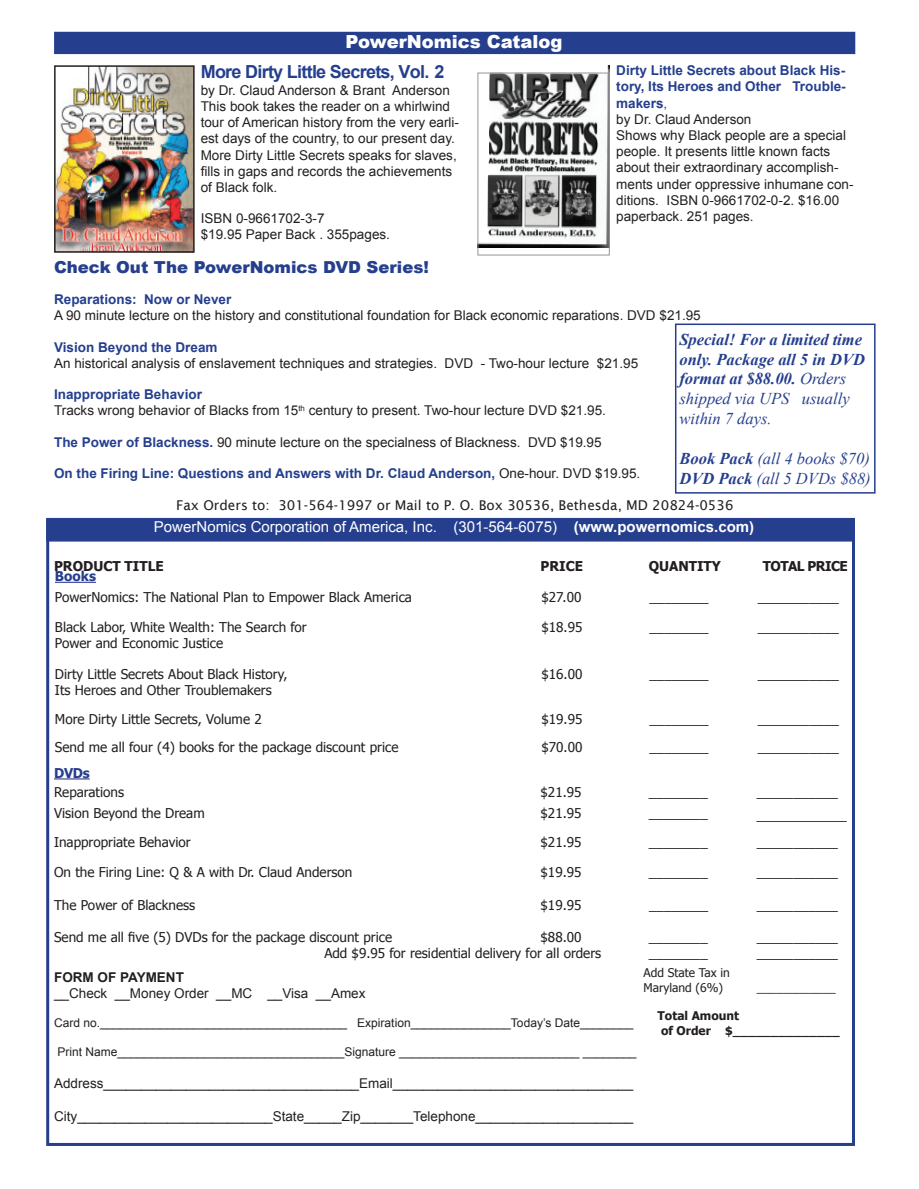
<style>
.page{position:relative;width:919px;height:1189px;background:#fff}
.page>*{position:absolute;margin:0;border:0;box-sizing:border-box;transform-origin:0 0}
.t1{font:700 18px "Arial";letter-spacing:-.04em;color:#253f8e}
.t2{font:900 18px "Arial";color:#fff}
.t3{font:18px "Times New Roman";color:#231f20}
.t4{font:italic 700 16.5px/19.8px "Times New Roman";color:#253f8e}
.t5{font:italic 16.5px/19.8px "Times New Roman";color:#253f8e}
.t6{font:900 16.5px "Arial";color:#253f8e}
.t7{font:15px "Arial";color:#fff}
.t8{font:13.5px/16.2px "Arial";color:#231f20}
.t9{font:13.5px/28.5px "Tahoma";color:#231f20}
.t10{font:700 13.5px "Arial";color:#253f8e}
.t11{font:13.5px "Lucida Sans";color:#231f20}
.t12{font:700 13.5px "Tahoma";color:#231f20}
.t13{font:700 13.5px "Arial";color:#231f20}
.t14{font:700 13.5px "Tahoma";letter-spacing:-.04em;color:#231f20}
.t15{font:700 13.5px "Tahoma";color:#253f8e}
.t16{font:12px "Arial";color:#231f20}
.t17{font:700 12px/14.4px "Tahoma";color:#231f20}
.t18{font:12px/14.4px "Tahoma";color:#231f20}
.s1{font-weight:700;color:#253f8e}
.s2{color:#253f8e}
.s3{font-weight:400;color:#231f20}
.s4{font-weight:400}
.s5{font-weight:700}
</style>
<div class="page">
<div style="left:46px;top:518px;width:808px;height:23px;background:#253f8e"></div>
<img style="left:477px;top:65px;width:132px;height:183px">
<div style="left:54px;top:32px;width:800px;height:22px;background:#253f8e"></div>
<img style="left:57px;top:68px;width:134px;height:181px">
<div style="left:54px;top:65px;width:140px;height:187px;border:2px solid #231f20"></div>
<div style="left:477px;top:73px;width:132px;height:182px;border:1px solid #939598"></div>
<div style="left:46px;top:518px;width:808px;height:627px;border:3px solid #253f8e"></div>
<div style="left:674px;top:323px;width:201px;height:170px;border:2px solid #253f8e"></div>
<hr style="left:55px;top:581px;width:41px;height:2px;background:#5155a4">
<hr style="left:54px;top:778px;width:36px;height:1px;background:#5155a4">
<h1 class="t2" style="left:345px;top:28px;width:218px">PowerNomics Catalog</h1>
<h1 class="t1" style="left:201px;top:60px;width:245px">More Dirty Little Secrets, Vol. 2</h1>
<p class="t8" style="left:201px;top:82px;width:260px">by Dr. Claud Anderson &amp; Brant Anderson This book takes the reader on a whirlwind tour of American history from the very earli&shy;est days of the country, to our present day.<br>More Dirty Little Secrets speaks for slaves, fills in gaps and records the achievements of Black folk.</p>
<p class="t8" style="left:201px;top:210px;width:191px">ISBN 0-9661702-3-7<br>$19.95 Paper Back . 355pages.</p>
<p class="t8" style="left:616px;top:62px;width:239px"><span class="s1">Dirty Little Secrets about Black His&shy;tory, Its Heroes and Other Trouble&shy;makers</span><span class="s2">,<br></span>by Dr. Claud Anderson<br>Shows why Black people are a special people. It presents little known facts about their extraordinary accomplish&shy;ments under oppressive inhumane con&shy;ditions. ISBN 0-9661702-0-2. $16.00 paperback. 251 pages.</p>
<p class="t6" style="left:54px;top:255px;width:376px">Check Out The PowerNomics DVD Series!</p>
<p class="t10" style="left:54px;top:290px;width:179px">Reparations: Now or Never</p>
<p class="t8" style="left:54px;top:308px;width:648px">A 90 minute lecture on the history and constitutional foundation for Black economic reparations. DVD $21.95</p>
<p class="t10" style="left:54px;top:338px;width:165px">Vision Beyond the Dream</p>
<p class="t8" style="left:54px;top:355px;width:585px">An historical analysis of enslavement techniques and strategies. DVD - Two-hour lecture $21.95</p>
<p class="t8" style="left:54px;top:386px;width:553px"><span class="s1">Inappropriate Behavior<br></span>Tracks wrong behavior of Blacks from 15<sup>th</sup> century to present. Two-hour lecture DVD $21.95.</p>
<p class="t8" style="left:54px;top:434px;width:549px"><span class="s1">The Power of Blackness.</span> 90 minute lecture on the specialness of Blackness. DVD $19.95</p>
<p class="t10" style="left:54px;top:464px;width:587px">On the Firing Line: Questions and Answers with Dr. Claud Anderson, <span class="s3">One-hour. DVD $19.95.</span></p>
<p class="t4" style="left:679px;top:329px;width:187px">Special! For a limited time only. Package all 5 in DVD format at $88.00. <span class="s4">Orders shipped via UPS usually within 7 days.</span></p>
<p class="t5" style="left:679px;top:448px;width:193px"><span class="s5">Book Pack</span> (all 4 books $70)<br><span class="s5">DVD Pack</span> (all 5 DVDs $88)</p>
<p class="t11" style="left:176px;top:498px;width:558px">Fax Orders to: 301-564-1997 or Mail to P. O. Box 30536, Bethesda, MD 20824-0536</p>
<p class="t7" style="left:154px;top:517px;width:601px">PowerNomics Corporation of America, Inc. (301-564-6075) <span class="s5">(www.powernomics.com)</span></p>
<p class="t12" style="left:54px;top:556px;width:111px">PRODUCT TITLE</p>
<p class="t12" style="left:540px;top:556px;width:44px">PRICE</p>
<p class="t12" style="left:648px;top:556px;width:74px">QUANTITY</p>
<p class="t14" style="left:762px;top:556px;width:86px">TOTAL PRICE</p>
<p class="t15" style="left:55px;top:567px;width:43px">Books</p>
<p class="t9" style="left:55px;top:582px;width:358px">PowerNomics: The National Plan to Empower Black America</p>
<p class="t9" style="left:541px;top:582px;width:41px">$27.00</p>
<p class="t9" style="left:649px;top:582px;width:60px">________</p>
<p class="t9" style="left:757px;top:582px;width:83px">___________</p>
<p class="t9" style="left:55px;top:612px;width:253px">Black Labor, White Wealth: The Search for</p>
<p class="t9" style="left:541px;top:612px;width:42px">$18.95</p>
<p class="t9" style="left:649px;top:612px;width:60px">________</p>
<p class="t9" style="left:757px;top:612px;width:83px">___________</p>
<p class="t9" style="left:55px;top:628px;width:169px">Power and Economic Justice</p>
<p class="t9" style="left:55px;top:659px;width:234px">Dirty Little Secrets About Black History,</p>
<p class="t9" style="left:541px;top:659px;width:42px">$16.00</p>
<p class="t9" style="left:649px;top:659px;width:60px">________</p>
<p class="t9" style="left:757px;top:659px;width:83px">___________</p>
<p class="t9" style="left:55px;top:675px;width:218px">Its Heroes and Other Troublemakers<br>More Dirty Little Secrets, Volume 2</p>
<p class="t9" style="left:541px;top:703px;width:42px">$19.95</p>
<p class="t9" style="left:649px;top:703px;width:60px">________</p>
<p class="t9" style="left:757px;top:703px;width:83px">___________</p>
<p class="t9" style="left:55px;top:732px;width:345px">Send me all four (4) books for the package discount price</p>
<p class="t9" style="left:541px;top:732px;width:42px">$70.00</p>
<p class="t9" style="left:649px;top:732px;width:60px">________</p>
<p class="t9" style="left:757px;top:732px;width:83px">___________</p>
<p class="t15" style="left:54px;top:763px;width:37px">DVDs</p>
<p class="t9" style="left:54px;top:776px;width:71px">Reparations</p>
<p class="t9" style="left:540px;top:776px;width:42px">$21.95</p>
<p class="t9" style="left:648px;top:776px;width:60px">________</p>
<p class="t9" style="left:756px;top:776px;width:83px">___________</p>
<p class="t9" style="left:54px;top:798px;width:152px">Vision Beyond the Dream</p>
<p class="t9" style="left:540px;top:798px;width:42px">$21.95</p>
<p class="t9" style="left:648px;top:798px;width:60px">________</p>
<h1 class="t3" style="left:756px;top:800px;width:91px">__________</h1>
<p class="t9" style="left:54px;top:826px;width:138px">Inappropriate Behavior</p>
<p class="t9" style="left:540px;top:826px;width:42px">$21.95</p>
<p class="t9" style="left:648px;top:826px;width:60px">________</p>
<p class="t9" style="left:756px;top:826px;width:83px">___________</p>
<p class="t9" style="left:54px;top:857px;width:300px">On the Firing Line: Q &amp; A with Dr. Claud Anderson</p>
<p class="t9" style="left:540px;top:857px;width:42px">$19.95</p>
<p class="t9" style="left:648px;top:857px;width:60px">________</p>
<p class="t9" style="left:756px;top:857px;width:83px">___________</p>
<p class="t9" style="left:54px;top:889px;width:143px">The Power of Blackness</p>
<p class="t9" style="left:540px;top:889px;width:42px">$19.95</p>
<p class="t9" style="left:649px;top:889px;width:60px">________</p>
<p class="t9" style="left:756px;top:889px;width:83px">___________</p>
<p class="t9" style="left:54px;top:922px;width:339px">Send me all five (5) DVDs for the package discount price</p>
<p class="t9" style="left:540px;top:922px;width:42px">$88.00</p>
<p class="t9" style="left:648px;top:922px;width:60px">________</p>
<p class="t9" style="left:756px;top:922px;width:83px">___________</p>
<p class="t9" style="left:324px;top:938px;width:278px">Add $9.95 for residential delivery for all orders</p>
<p class="t9" style="left:648px;top:938px;width:60px">________</p>
<p class="t9" style="left:756px;top:938px;width:83px">___________</p>
<p class="t18" style="left:643px;top:964px;width:88px">Add State Tax in<br>Maryland (6%)</p>
<p class="t17" style="left:657px;top:1007px;width:184px">Total Amount<br>of Order $______________</p>
<p class="t13" style="left:54px;top:967px;width:131px">FORM OF PAYMENT</p>
<p class="t8" style="left:54px;top:985px;width:313px">__Check __Money Order __MC __Visa __Amex</p>
<p class="t16" style="left:54px;top:1014px;width:580px">Card no._____________________________________ Expiration_______________Today’s Date________</p>
<p class="t16" style="left:57px;top:1043px;width:580px">Print Name__________________________________Signature ___________________________ ________</p>
<p class="t8" style="left:54px;top:1075px;width:580px">Address__________________________________Email________________________________</p>
<p class="t8" style="left:54px;top:1107px;width:580px">City__________________________State_____Zip_______Telephone_____________________</p>
</div>
